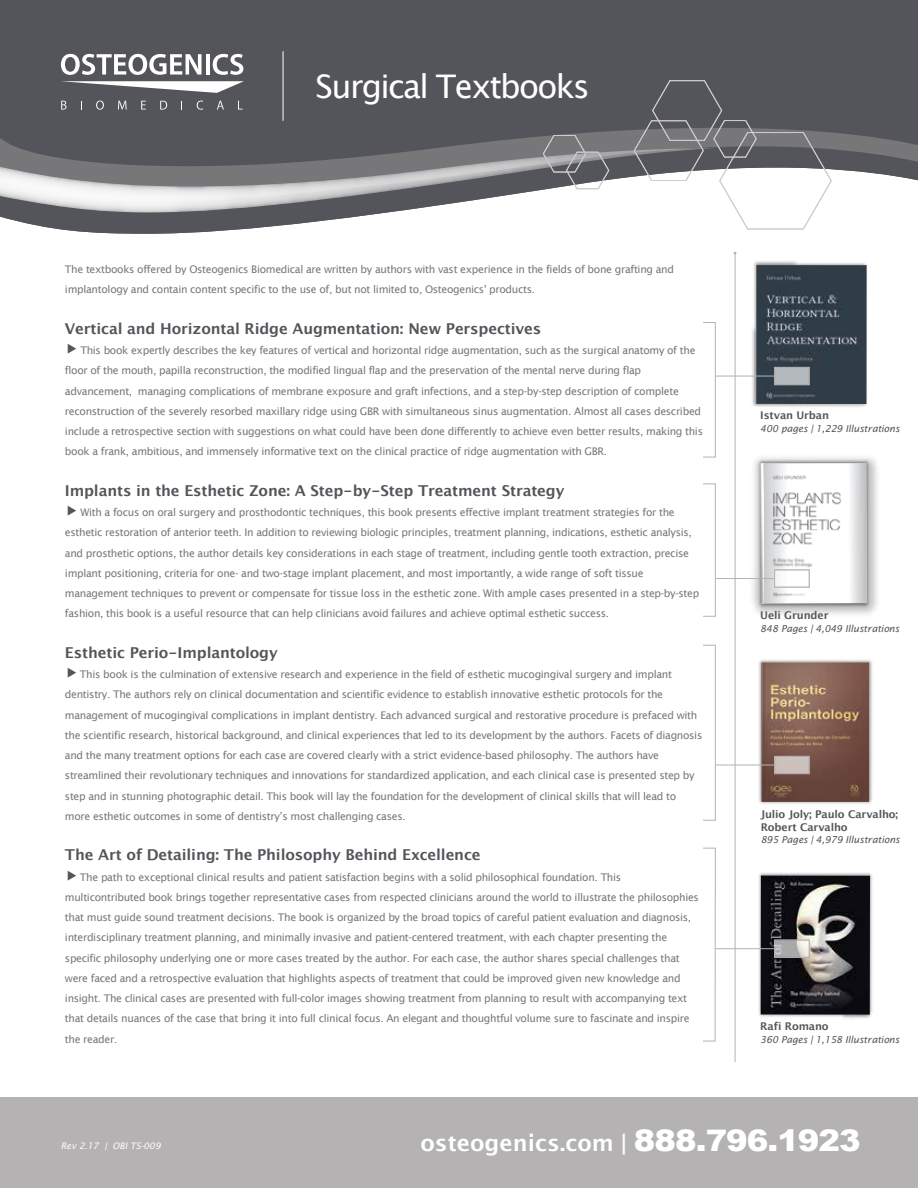
<style>
.page{position:relative;width:918px;height:1188px;background:#fff}
.page>*{position:absolute;margin:0;border:0;box-sizing:border-box;transform-origin:0 0}
.t1{font:32.55px "Lucida Grande";letter-spacing:-.05em;color:#fff}
.t2{font:600 22.65px "Lucida Sans";color:#fff}
.t3{font:700 15px "Lucida Grande";letter-spacing:-.01em;color:#54555a}
.t4{font:700 10.65px/12.8px "Lucida Grande";letter-spacing:-.01em;color:#54555a}
.t5{font:10.5px/20.2px "Lucida Sans";letter-spacing:-.03em;color:#77777a}
.t6{font:italic 9.6px "Lucida Sans";letter-spacing:-.01em;color:#54555a}
.t7{font:italic 9px "Lucida Sans";color:#fff}
.s1{font-family:"Arial";font-weight:900;font-size:29.7px}
</style>
<div class="page">
<div style="left:0;top:0;width:918px;height:128px;background:#54555a"></div>
<svg style="left:0;top:212px;width:390px;height:22px;fill:#54555a"></svg>
<svg style="left:0;top:128px;width:918px;height:53px;background:#606065"></svg>
<svg style="left:0;top:148px;width:633px;height:64px"></svg>
<div style="left:0;top:1097px;width:918px;height:91px;background:#b4b2b2"></div>
<div style="left:51px;top:44px;width:224px;height:62px;background:#54555a"></div>
<svg style="left:61px;top:54px;width:140px;height:21px"></svg>
<hr style="left:206px;top:54px;width:4px;height:21px;background:#fff">
<svg style="left:213px;top:54px;width:30px;height:21px"></svg>
<svg style="left:61px;top:101px;width:5px;height:9px"></svg>
<svg style="left:96px;top:101px;width:8px;height:9px"></svg>
<svg style="left:118px;top:101px;width:9px;height:9px"></svg>
<svg style="left:141px;top:101px;width:5px;height:9px"></svg>
<svg style="left:160px;top:101px;width:7px;height:9px"></svg>
<svg style="left:197px;top:101px;width:6px;height:9px"></svg>
<svg style="left:217px;top:101px;width:7px;height:9px"></svg>
<svg style="left:238px;top:101px;width:5px;height:9px"></svg>
<svg style="left:61px;top:81px;width:183px;height:12px"></svg>
<hr style="left:735px;top:253px;width:1px;height:809px;background:#b4b2b2">
<hr style="left:283px;top:52px;width:1px;height:69px;background:#fff">
<svg style="left:542px;top:134px;width:68px;height:56px;background:#838487"></svg>
<svg style="left:633px;top:80px;width:199px;height:150px"></svg>
<img style="left:752px;top:261px;width:115px;height:146px">
<img style="left:756px;top:265px;width:111px;height:139px">
<img style="left:756px;top:659px;width:117px;height:145px">
<img style="left:761px;top:662px;width:108px;height:140px">
<img style="left:756px;top:459px;width:116px;height:150px">
<svg style="left:761px;top:464px;width:3px;height:139px"></svg>
<svg style="left:764px;top:463px;width:103px;height:140px"></svg>
<img style="left:756px;top:872px;width:117px;height:147px">
<img style="left:761px;top:875px;width:109px;height:140px">
<div style="left:703px;top:322px;width:13px;height:135px;border:1px solid #b4b2b2"></div>
<hr style="left:715px;top:376px;width:60px;height:1px;background:#b4b2b2">
<div style="left:775px;top:367px;width:34px;height:18px;background:#b5babe"></div>
<div style="left:774px;top:367px;width:36px;height:18px;border:1px solid #b4b2b2"></div>
<div style="left:703px;top:645px;width:13px;height:176px;border:1px solid #b4b2b2"></div>
<hr style="left:715px;top:765px;width:60px;height:1px;background:#b4b2b2">
<div style="left:775px;top:756px;width:34px;height:18px;background:#ccc0bd"></div>
<div style="left:774px;top:756px;width:36px;height:18px;border:1px solid #b4b2b2"></div>
<div style="left:702px;top:848px;width:14px;height:193px;border:1px solid #b4b2b2"></div>
<hr style="left:715px;top:948px;width:60px;height:1px;background:#b4b2b2">
<svg style="left:776px;top:942px;width:32px;height:14px"></svg>
<div style="left:774px;top:940px;width:36px;height:18px;border:1px solid #b4b2b2"></div>
<div style="left:703px;top:483px;width:13px;height:134px;border:1px solid #b4b2b2"></div>
<hr style="left:715px;top:578px;width:60px;height:1px;background:#b4b2b2">
<div style="left:775px;top:570px;width:34px;height:17px;background:#fff"></div>
<div style="left:774px;top:569px;width:36px;height:19px;border:1px solid #b4b2b2"></div>
<h1 class="t1" style="left:316px;top:67px;width:276px">Surgical Textbooks</h1>
<p class="t5" style="left:65px;top:259px;width:611px">The textbooks offered by Osteogenics Biomedical are written by authors with vast experience in the fields of bone grafting and implantology and contain content specific to the use of, but not limited to, Osteogenics' products.</p>
<h3 class="t3" style="left:65px;top:316px;width:478px">Vertical and Horizontal Ridge Augmentation: New Perspectives</h3>
<p class="t5" style="left:65px;top:340px;width:640px;text-indent:15px">This book expertly describes the key features of vertical and horizontal ridge augmentation, such as the surgical anatomy of the floor of the mouth, papilla reconstruction, the modified lingual flap and the preservation of the mental nerve during flap advancement, managing complications of membrane exposure and graft infections, and a step-by-step description of complete reconstruction of the severely resorbed maxillary ridge using GBR with simultaneous sinus augmentation. Almost all cases described include a retrospective section with suggestions on what could have been done differently to achieve even better results, making this book a frank, ambitious, and immensely informative text on the clinical practice of ridge augmentation with GBR.</p>
<h3 class="t3" style="left:65px;top:478px;width:501px">Implants in the Esthetic Zone: A Step-by-Step Treatment Strategy</h3>
<p class="t5" style="left:65px;top:502px;width:636px;text-indent:15px">With a focus on oral surgery and prosthodontic techniques, this book presents effective implant treatment strategies for the esthetic restoration of anterior teeth. In addition to reviewing biologic principles, treatment planning, indications, esthetic analysis, and prosthetic options, the author details key considerations in each stage of treatment, including gentle tooth extraction, precise implant positioning, criteria for one- and two-stage implant placement, and most importantly, a wide range of soft tissue management techniques to prevent or compensate for tissue loss in the esthetic zone. With ample cases presented in a step-by-step fashion, this book is a useful resource that can help clinicians avoid failures and achieve optimal esthetic success.</p>
<h3 class="t3" style="left:65px;top:640px;width:214px">Esthetic Perio-Implantology</h3>
<p class="t5" style="left:65px;top:664px;width:639px;text-indent:15px">This book is the culmination of extensive research and experience in the field of esthetic mucogingival surgery and implant dentistry. The authors rely on clinical documentation and scientific evidence to establish innovative esthetic protocols for the management of mucogingival complications in implant dentistry. Each advanced surgical and restorative procedure is prefaced with the scientific research, historical background, and clinical experiences that led to its development by the authors. Facets of diagnosis and the many treatment options for each case are covered clearly with a strict evidence-based philosophy. The authors have streamlined their revolutionary techniques and innovations for standardized application, and each clinical case is presented step by step and in stunning photographic detail. This book will lay the foundation for the development of clinical skills that will lead to more esthetic outcomes in some of dentistry’s most challenging cases.</p>
<h3 class="t3" style="left:65px;top:843px;width:417px">The Art of Detailing: The Philosophy Behind Excellence</h3>
<p class="t5" style="left:65px;top:867px;width:635px;text-indent:15px">The path to exceptional clinical results and patient satisfaction begins with a solid philosophical foundation. This multicontributed book brings together representative cases from respected clinicians around the world to illustrate the philosophies that must guide sound treatment decisions. The book is organized by the broad topics of careful patient evaluation and diagnosis, interdisciplinary treatment planning, and minimally invasive and patient-centered treatment, with each chapter presenting the specific philosophy underlying one or more cases treated by the author. For each case, the author shares special challenges that were faced and a retrospective evaluation that highlights aspects of treatment that could be improved given new knowledge and insight. The clinical cases are presented with full-color images showing treatment from planning to result with accompanying text that details nuances of the case that bring it into full clinical focus. An elegant and thoughtful volume sure to fascinate and inspire the reader.</p>
<p class="t4" style="left:760px;top:409px;width:70px">Istvan Urban</p>
<p class="t6" style="left:760px;top:423px;width:141px">400 pages | 1,229 Illustrations</p>
<p class="t4" style="left:760px;top:609px;width:70px">Ueli Grunder</p>
<p class="t6" style="left:760px;top:623px;width:141px">848 Pages | 4,049 Illustrations</p>
<p class="t4" style="left:761px;top:808px;width:139px">Julio Joly; Paulo Carvalho;<br>Robert Carvalho</p>
<p class="t6" style="left:761px;top:835px;width:141px">895 Pages | 4,979 Illustrations</p>
<p class="t4" style="left:760px;top:1020px;width:70px">Rafi Romano</p>
<p class="t6" style="left:760px;top:1034px;width:141px">360 Pages | 1,158 Illustrations</p>
<p class="t7" style="left:61px;top:1141px;width:101px">Rev 2.17 | OBI TS-009</p>
<h2 class="t2" style="left:421px;top:1130px;width:442px">osteogenics.com | <span class="s1">888.796.1923</span></h2>
</div>
